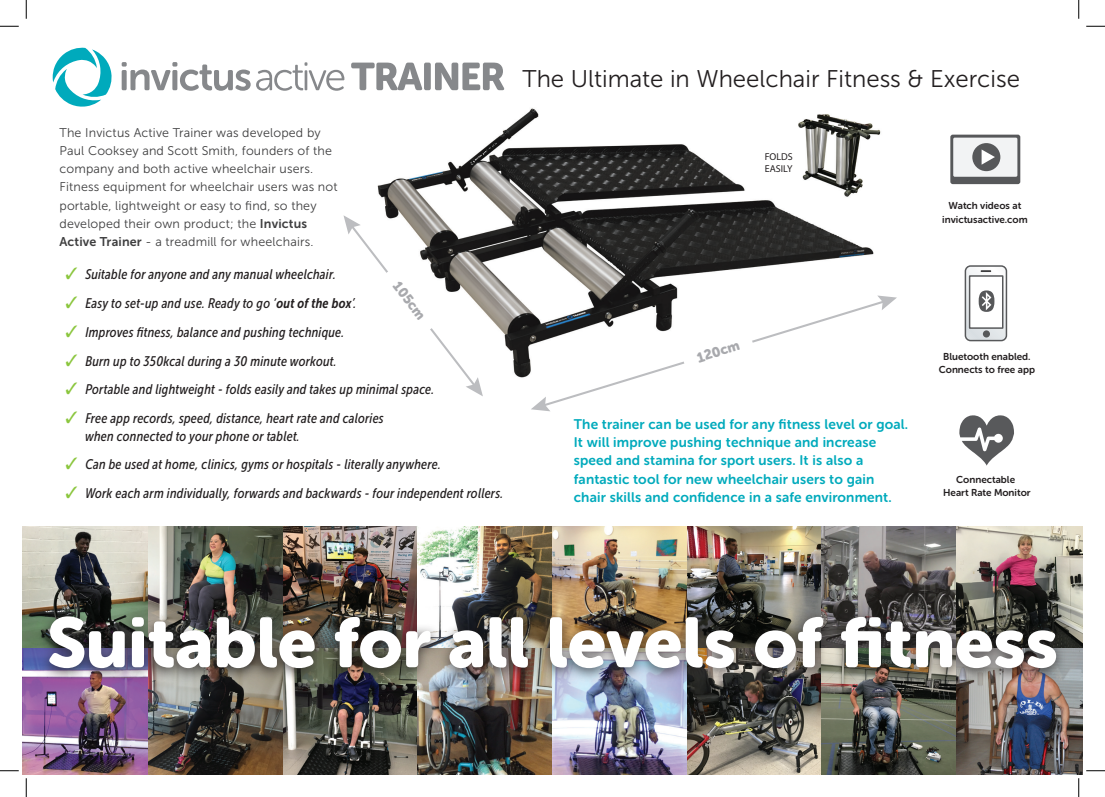
<style>
.page{position:relative;width:1105px;height:797px;background:#fff}
.page>*{position:absolute;margin:0;border:0;box-sizing:border-box;transform-origin:0 0}
.t1{font:70px "Museo Sans Rounded 900";color:#fff}
.t2{font:24px "Museo Sans 300";color:#231f20}
.t3{font:italic 13.88px/17.5px "Museo Sans Cond 500";letter-spacing:.015em;color:#231f20}
.t4{font:13.88px/18.1px "Museo Sans Rounded 700";letter-spacing:.015em;color:#00aabc}
.t5{font:13.88px "Museo Sans Rounded 900";color:#a8a9ad}
.t6{font:12.62px/18.1px "Museo Sans 300";letter-spacing:.015em;color:#3e3e3f}
.t7{font:10px/13.2px "Museo Sans Rounded 700";color:#231f20;text-align:center}
.t8{font:10px/12px "Myriad Pro";color:#231f20}
.s1{font-family:"Museo Sans 700"}
.s2{color:#8bc63e}
.s3{font-family:"Museo Sans Cond 700"}
</style>
<div class="page">
<img style="left:23px;top:526px;width:1059px;height:248px">
<div style="left:39px;top:608px;width:1028px;height:75px;background:#231f20;opacity:.75"></div>
<img style="left:352px;top:62px;width:522px;height:350px">
<svg style="left:540px;top:298px;width:337px;height:110px"></svg>
<svg style="left:531px;top:396px;width:19px;height:15px"></svg>
<svg style="left:877px;top:295px;width:20px;height:15px"></svg>
<svg style="left:681px;top:332px;width:74px;height:39px"></svg>
<svg style="left:343px;top:215px;width:140px;height:181px"></svg>
<img style="left:794px;top:111px;width:87px;height:92px">
<svg style="left:122px;top:62px;width:222px;height:29px"></svg>
<svg style="left:351px;top:63px;width:71px;height:27px"></svg>
<div style="left:424px;top:63px;width:7px;height:27px;background:#86888b;border-radius:2px"></div>
<svg style="left:435px;top:63px;width:70px;height:27px"></svg>
<svg style="left:53px;top:47px;width:59px;height:60px"></svg>
<div style="left:950px;top:135px;width:70px;height:49px;background:#57585a;border-radius:2px"></div>
<div style="left:953px;top:138px;width:64px;height:39px;background:#f2f3f4;border-radius:2px"></div>
<div style="left:972px;top:143px;width:28px;height:28px;background:#57585a;border-radius:50%"></div>
<svg style="left:981px;top:149px;width:14px;height:16px"></svg>
<div style="left:965px;top:265px;width:42px;height:76px;border:1px solid #57585a;border-radius:5px"></div>
<svg style="left:965px;top:266px;width:41px;height:74px"></svg>
<svg style="left:959px;top:415px;width:55px;height:51px"></svg>
<svg style="left:0;top:25px;width:19px;height:2px"></svg>
<svg style="left:1086px;top:25px;width:19px;height:2px"></svg>
<svg style="left:0;top:770px;width:19px;height:1px"></svg>
<svg style="left:1086px;top:770px;width:19px;height:1px"></svg>
<svg style="left:25px;top:0;width:2px;height:19px"></svg>
<svg style="left:25px;top:778px;width:2px;height:19px"></svg>
<svg style="left:1078px;top:0;width:1px;height:19px"></svg>
<svg style="left:1078px;top:778px;width:1px;height:19px"></svg>
<p class="t6" style="left:59px;top:124px;width:280px">The Invictus Active Trainer was developed by Paul Cooksey and Scott Smith, founders of the company and both active wheelchair users.<br>Fitness equipment for wheelchair users was not portable, lightweight or easy to find, so they developed their own product; the <span class="s1">Invictus Active Trainer</span> - a treadmill for wheelchairs.</p>
<p class="t3" style="left:65px;top:266px;width:272px"><span class="s2">✓</span> Suitable for anyone and any manual wheelchair.</p>
<p class="t3" style="left:65px;top:295px;width:292px"><span class="s2">✓</span> Easy to set-up and use. Ready to go ‘<span class="s3">out of the box</span>’.</p>
<p class="t3" style="left:65px;top:323px;width:280px"><span class="s2">✓</span> Improves fitness, balance and pushing technique.</p>
<p class="t3" style="left:65px;top:352px;width:273px"><span class="s2">✓</span> Burn up to 350kcal during a 30 minute workout.</p>
<p class="t3" style="left:65px;top:381px;width:370px"><span class="s2">✓</span> Portable and lightweight - folds easily and takes up minimal space.</p>
<p class="t3" style="left:85px;top:410px;width:300px;text-indent:-20px"><span class="s2">✓</span> Free app records, speed, distance, heart rate and calories when connected to your phone or tablet.</p>
<p class="t3" style="left:65px;top:456px;width:377px"><span class="s2">✓</span> Can be used at home, clinics, gyms or hospitals - literally anywhere.</p>
<p class="t3" style="left:65px;top:485px;width:439px"><span class="s2">✓</span> Work each arm individually, forwards and backwards - four independent rollers.</p>
<p class="t5" style="left:402px;top:278px;width:45px;rotate:52deg">105cm</p>
<h2 class="t2" style="left:523px;top:66px;width:499px">The Ultimate in Wheelchair Fitness &amp; Exercise</h2>
<p class="t8" style="left:765px;top:150px;width:30px">FOLDS<br>EASILY</p>
<p class="t7" style="left:942px;top:199px;width:87px">Watch videos at invictusactive.com</p>
<p class="t5" style="left:695px;top:350px;width:45px;rotate:-17deg">120cm</p>
<p class="t4" style="left:574px;top:415px;width:336px">The trainer can be used for any fitness level or goal.<br>It will improve pushing technique and increase speed and stamina for sport users. It is also a fantastic tool for new wheelchair users to gain chair skills and confidence in a safe environment.</p>
<p class="t7" style="left:939px;top:350px;width:98px">Bluetooth enabled.<br>Connects to free app</p>
<p class="t7" style="left:943px;top:473px;width:89px">Connectable<br>Heart Rate Monitor</p>
<h1 class="t1" style="left:47px;top:603px;width:1012px">Suitable for all levels of fitness</h1>
</div>
